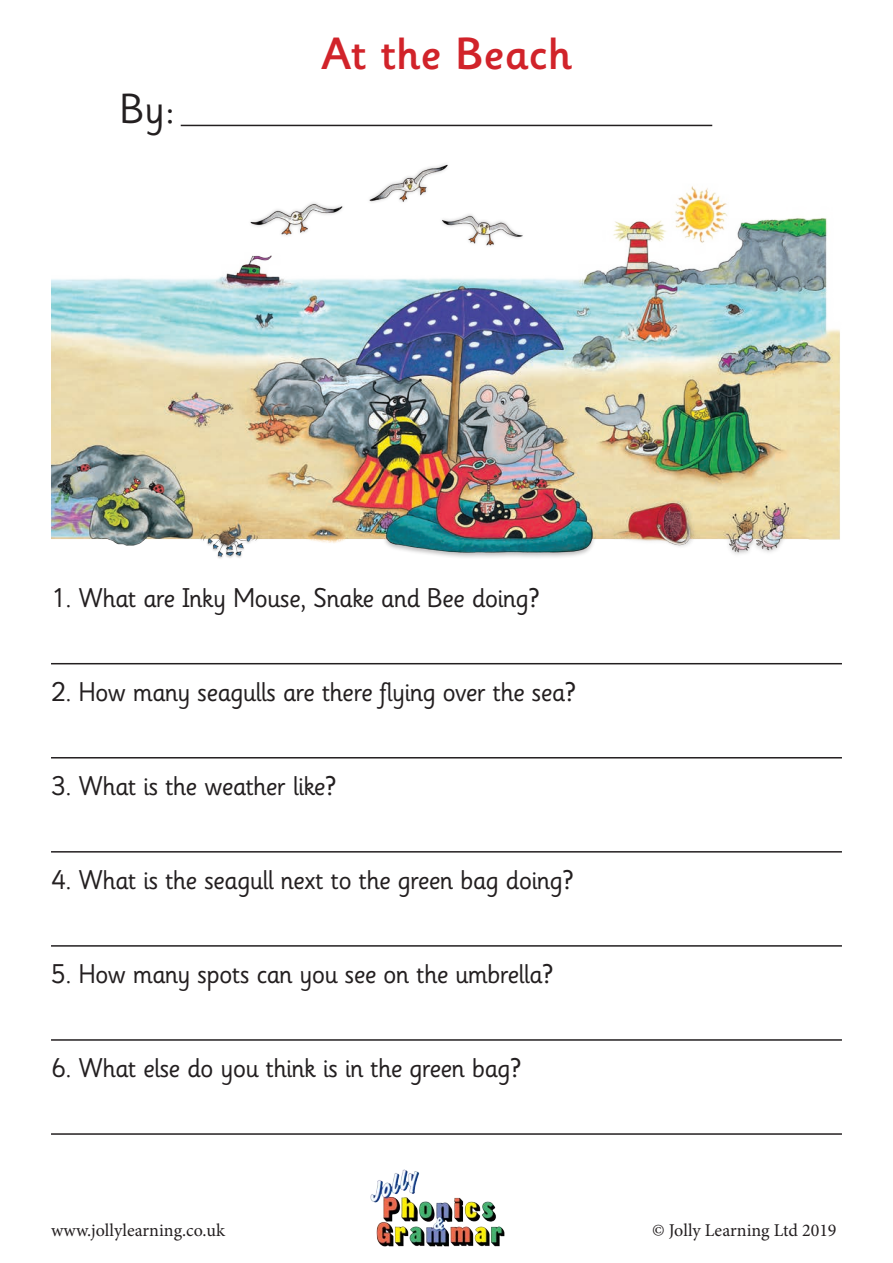
<style>
.page{position:relative;width:893px;height:1263px;background:#fff}
.page>*{position:absolute;margin:0;border:0;box-sizing:border-box;transform-origin:0 0}
.t1{font:500 45px "Sassoon Infant";color:#d1232a}
.t2{font:42px "Sassoon Infant";color:#231f20}
.t3{font:27px "Sassoon Infant";letter-spacing:-.03em;color:#231f20}
.t4{font:18px "Minion Pro";color:#231f20}
</style>
<div class="page">
<img style="left:370px;top:1169px;width:135px;height:78px">
<hr style="left:181px;top:125px;width:531px;height:1px;background:#231f20">
<img style="left:51px;top:164px;width:789px;height:395px">
<hr style="left:51px;top:663px;width:791px;height:1px;background:#231f20">
<hr style="left:51px;top:757px;width:791px;height:1px;background:#231f20">
<hr style="left:51px;top:851px;width:791px;height:1px;background:#231f20">
<hr style="left:51px;top:945px;width:791px;height:2px;background:#231f20">
<hr style="left:51px;top:1039px;width:791px;height:2px;background:#231f20">
<hr style="left:51px;top:1133px;width:791px;height:2px;background:#231f20">
<p class="t2" style="left:119px;top:84px;width:57px">By:</p>
<p class="t1" style="left:321px;top:26px;width:252px">At the Beach</p>
<p class="t3" style="left:51px;top:581px;width:491px">1. What are Inky Mouse, Snake and Bee doing?</p>
<p class="t3" style="left:51px;top:675px;width:527px">2. How many seagulls are there flying over the sea?</p>
<p class="t3" style="left:51px;top:769px;width:287px">3. What is the weather like?</p>
<p class="t3" style="left:51px;top:864px;width:524px">4. What is the seagull next to the green bag doing?</p>
<p class="t3" style="left:51px;top:958px;width:504px">5. How many spots can you see on the umbrella?</p>
<p class="t3" style="left:51px;top:1052px;width:472px">6. What else do you think is in the green bag?</p>
<p class="t4" style="left:51px;top:1218px;width:176px">www.jollylearning.co.uk</p>
<p class="t4" style="left:652px;top:1218px;width:186px">© Jolly Learning Ltd 2019</p>
</div>
